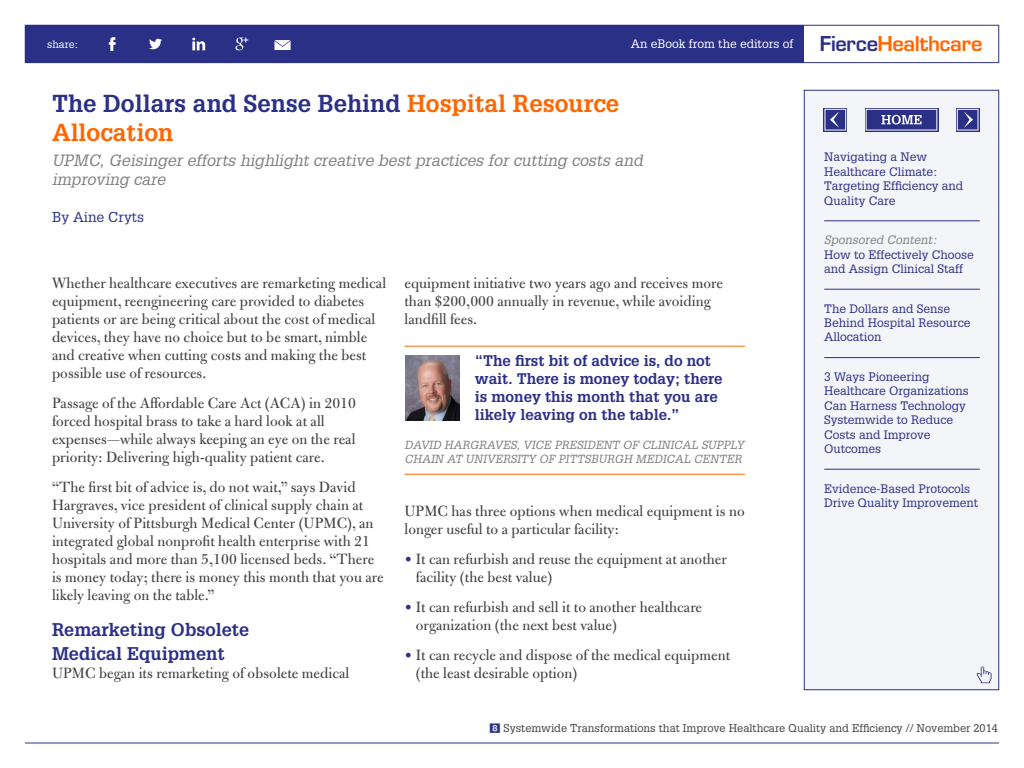
<style>
.page{position:relative;width:1024px;height:768px;background:#fff}
.page>*{position:absolute;margin:0;border:0;box-sizing:border-box;transform-origin:0 0}
.t1{font:700 24px/28.8px "Glypha LT Std";color:#f60}
.t2{font:600 20px "Eurostile LT Std";letter-spacing:-.015em;color:#f60}
.t3{font:700 18px/24px "Glypha LT Std";color:#2b3087}
.t4{font:16px/18px "Bulmer MT Std";letter-spacing:.005em;color:#404040}
.t5{font:italic 16px/19.2px "Glypha LT Std";color:#808080}
.t6{font:700 15px/18px "Glypha LT Std";color:#2b3087}
.t7{font:14px "Glypha LT Std";color:#2b3087}
.t8{font:12px/14.4px "Glypha LT Std";color:#2b3087}
.t9{font:12px "Glypha LT Std";color:#fff}
.t10{font:italic 12px "Glypha LT Std";color:#808080}
.t11{font:italic 11.5px/13.8px "Glypha LT Std";color:#808080}
.t12{font:11px "Glypha LT Std";color:#404040}
.t13{font:10.5px "Glypha LT Std";color:#fff}
.s1{color:#2b3087}
</style>
<div class="page">
<hr style="left:25px;top:742px;width:974px;height:2px;background:#2b3087">
<div style="left:804px;top:90px;width:195px;height:600px;background:#f4f5f9;border:1px solid #2b3087"></div>
<svg style="left:956px;top:108px;width:23px;height:23px"></svg>
<svg style="left:957px;top:109px;width:22px;height:22px"></svg>
<svg style="left:824px;top:108px;width:23px;height:23px"></svg>
<svg style="left:824px;top:109px;width:22px;height:22px"></svg>
<svg style="left:865px;top:108px;width:73px;height:23px"></svg>
<svg style="left:866px;top:109px;width:71px;height:22px;background:#595da1"></svg>
<hr style="left:824px;top:221px;width:156px;height:1px;background:#2b3087">
<hr style="left:824px;top:289px;width:156px;height:1px;background:#2b3087">
<hr style="left:824px;top:357px;width:156px;height:1px;background:#2b3087">
<hr style="left:824px;top:469px;width:156px;height:1px;background:#2b3087">
<svg style="left:977px;top:667px;width:15px;height:16px"></svg>
<div style="left:25px;top:25px;width:974px;height:38px;background:#fff;border:1px solid #2b3087"></div>
<div style="left:25px;top:25px;width:779px;height:38px;background:#2b3087"></div>
<svg style="left:274px;top:40px;width:17px;height:10px"></svg>
<svg style="left:109px;top:37px;width:7px;height:14px"></svg>
<svg style="left:149px;top:39px;width:13px;height:10px"></svg>
<svg style="left:192px;top:38px;width:13px;height:12px"></svg>
<svg style="left:235px;top:38px;width:13px;height:12px"></svg>
<hr style="left:404px;top:346px;width:341px;height:1px;background:#f60">
<hr style="left:404px;top:474px;width:341px;height:1px;background:#f60">
<img style="left:406px;top:356px;width:54px;height:65px">
<p class="t13" style="left:47px;top:38px;width:33px">share:</p>
<p class="t9" style="left:631px;top:37px;width:164px">An eBook from the editors of</p>
<p class="t2" style="left:820px;top:32px;width:164px"><span class="s1">Fierce</span>Healthcare</p>
<h1 class="t1" style="left:52px;top:88px;width:569px"><span class="s1">The Dollars and Sense Behind</span> Hospital Resource<br>Allocation</h1>
<p class="t5" style="left:52px;top:151px;width:593px">UPMC, Geisinger efforts highlight creative best practices for cutting costs and improving care</p>
<p class="t7" style="left:52px;top:208px;width:94px">By Aine Cryts</p>
<p class="t4" style="left:52px;top:274px;width:336px">Whether healthcare executives are remarketing medical equipment, reengineering care provided to diabetes patients or are being critical about the cost of medical devices, they have no choice but to be smart, nimble and creative when cutting costs and making the best possible use of resources.</p>
<p class="t4" style="left:52px;top:394px;width:306px">Passage of the Affordable Care Act (ACA) in 2010 forced hospital brass to take a hard look at all expenses—while always keeping an eye on the real priority: Delivering high-quality patient care.</p>
<p class="t4" style="left:52px;top:478px;width:333px">“The first bit of advice is, do not wait,” says David Hargraves, vice president of clinical supply chain at University of Pittsburgh Medical Center (UPMC), an integrated global nonprofit health enterprise with 21 hospitals and more than 5,100 licensed beds. “There is money today; there is money this month that you are likely leaving on the table.”</p>
<p class="t3" style="left:52px;top:617px;width:199px">Remarketing Obsolete<br>Medical Equipment</p>
<p class="t4" style="left:52px;top:664px;width:299px">UPMC began its remarketing of obsolete medical</p>
<p class="t4" style="left:404px;top:274px;width:320px">equipment initiative two years ago and receives more than $200,000 annually in revenue, while avoiding landfill fees.</p>
<p class="t6" style="left:475px;top:352px;width:249px">“The first bit of advice is, do not wait. There is money today; there is money this month that you are likely leaving on the table.”</p>
<p class="t11" style="left:404px;top:438px;width:341px">DAVID HARGRAVES, VICE PRESIDENT OF CLINICAL SUPPLY<br>CHAIN AT UNIVERSITY OF PITTSBURGH MEDICAL CENTER</p>
<p class="t4" style="left:404px;top:502px;width:342px">UPMC has three options when medical equipment is no longer useful to a particular facility:</p>
<p class="t4" style="left:416px;top:550px;width:313px;text-indent:-11px"><span class="s1">•</span> It can refurbish and reuse the equipment at another facility (the best value)</p>
<p class="t4" style="left:416px;top:598px;width:288px;text-indent:-11px"><span class="s1">•</span> It can refurbish and sell it to another healthcare organization (the next best value)</p>
<p class="t4" style="left:416px;top:646px;width:316px;text-indent:-11px"><span class="s1">•</span> It can recycle and dispose of the medical equipment (the least desirable option)</p>
<p class="t8" style="left:824px;top:150px;width:140px">Navigating a New<br>Healthcare Climate:<br>Targeting Efficiency and<br>Quality Care</p>
<p class="t10" style="left:824px;top:233px;width:114px">Sponsored Content:</p>
<p class="t8" style="left:824px;top:247px;width:151px">How to Effectively Choose and Assign Clinical Staff</p>
<p class="t8" style="left:824px;top:301px;width:148px">The Dollars and Sense<br>Behind Hospital Resource<br>Allocation</p>
<p class="t8" style="left:824px;top:369px;width:146px">3 Ways Pioneering<br>Healthcare Organizations<br>Can Harness Technology<br>Systemwide to Reduce<br>Costs and Improve<br>Outcomes</p>
<p class="t8" style="left:824px;top:481px;width:156px">Evidence-Based Protocols<br>Drive Quality Improvement</p>
<p class="t12" style="left:504px;top:722px;width:496px">Systemwide Transformations that Improve Healthcare Quality and Efficiency // November 2014</p>
</div>
